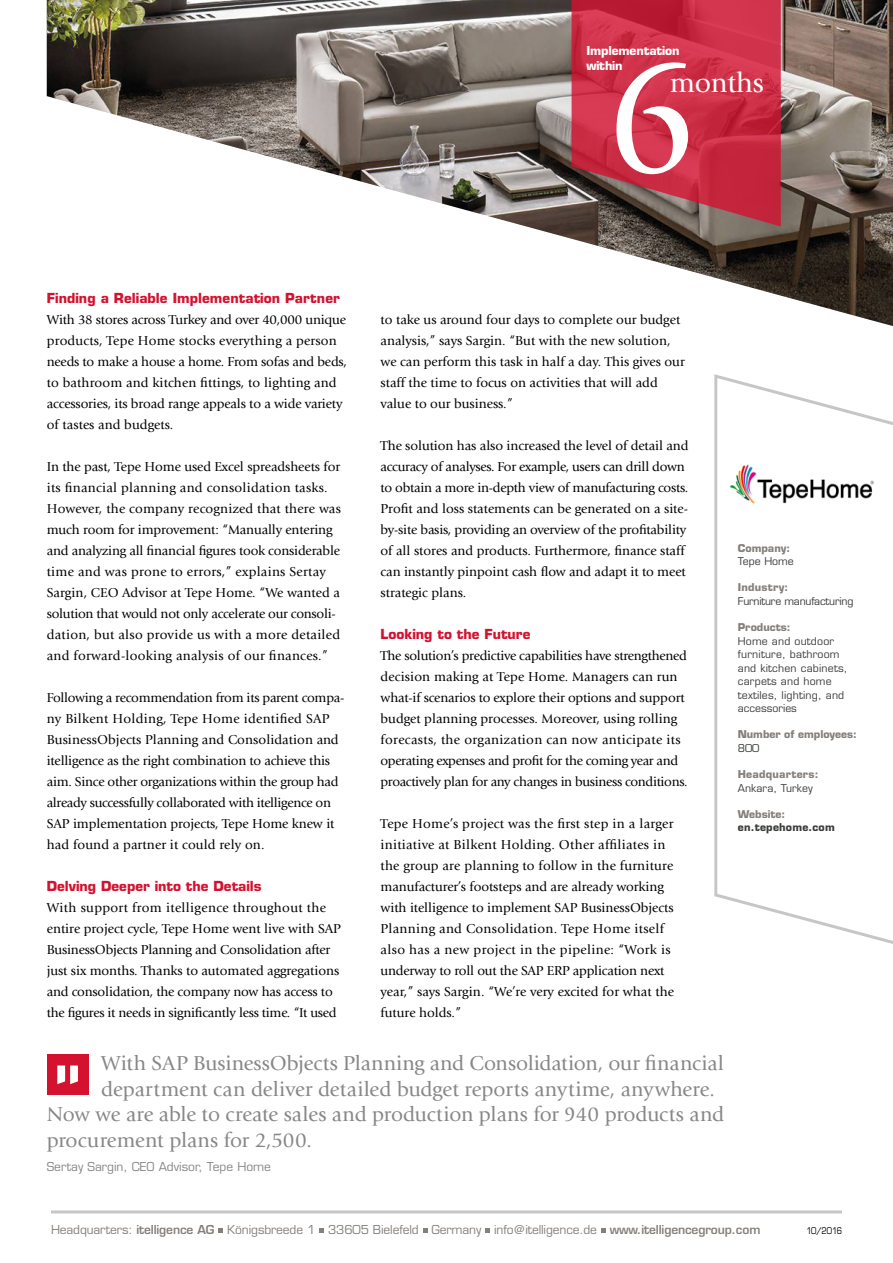
<style>
.page{position:relative;width:893px;height:1263px;background:#fff}
.page>*{position:absolute;margin:0;border:0;box-sizing:border-box;transform-origin:0 0}
.t1{font:169.35px "Giovanni LTCE";color:#fff}
.t2{font:28.5px "Giovanni LTCE";letter-spacing:-.01em;color:#fff}
.t3{font:21px "Giovanni LTCE";letter-spacing:-.005em;color:#878787}
.t4{font:13.5px/21px "Giovanni LTCE";letter-spacing:-.005em;color:#000}
.t5{font:700 13.5px "Eurostile LTCE";color:#d51130}
.t6{font:500 12px "Eurostile LTCE";letter-spacing:-.01em;color:#86807b}
.t7{font:500 12px "Eurostile LTCE";color:#878787}
.t8{font:700 12px/14.4px "Eurostile LTCE";letter-spacing:-.01em;color:#fff}
.t9{font:500 10.5px/13.5px "Eurostile LTCE";letter-spacing:.02em;color:#3c3c3b}
.t10{font:700 10.5px "Eurostile LTCE";color:#86807b}
.t11{font:700 10.5px "Eurostile LTCE";letter-spacing:.02em;color:#86807b}
.t12{font:500 10.5px "Eurostile LTCE";letter-spacing:-.02em;color:#3c3c3b}
.t13{font:700 10.5px "Eurostile LTCE";letter-spacing:.02em;color:#3c3c3b}
.t14{font:500 10.5px "Eurostile LTCE";color:#3c3c3b}
.t15{font:500 9px "Eurostile LTCE";letter-spacing:-.04em;color:#000;scale:.85 1}
.s1{font-weight:600}
</style>
<div class="page">
<img style="left:47px;top:0;width:846px;height:326px">
<hr style="left:51px;top:1210px;width:791px;height:3px;background:#c6c6c6">
<svg style="left:218px;top:1228px;width:5px;height:5px"></svg>
<svg style="left:319px;top:1228px;width:5px;height:5px"></svg>
<svg style="left:423px;top:1228px;width:5px;height:5px"></svg>
<svg style="left:485px;top:1228px;width:5px;height:5px"></svg>
<svg style="left:601px;top:1228px;width:5px;height:5px"></svg>
<svg style="left:572px;top:0;width:209px;height:226px;background:#bc3346"></svg>
<svg style="left:714px;top:374px;width:179px;height:570px"></svg>
<img style="left:726px;top:457px;width:151px;height:57px">
<div style="left:47px;top:1055px;width:41px;height:40px;background:#d51130"></div>
<svg style="left:57px;top:1065px;width:21px;height:19px"></svg>
<p class="t8" style="left:586px;top:44px;width:95px">Implementation within</p>
<h1 class="t1" style="left:604px;top:21px;width:96px">6</h1>
<h2 class="t2" style="left:670px;top:67px;width:96px">months</h2>
<p class="t5" style="left:47px;top:290px;width:295px">Finding a Reliable Implementation Partner</p>
<p class="t4" style="left:47px;top:309px;width:302px">With 38 stores across Turkey and over 40,000 unique products, Tepe Home stocks everything a person needs to make a house a home. From sofas and beds, to bathroom and kitchen fittings, to lighting and accessories, its broad range appeals to a wide variety of tastes and budgets.</p>
<p class="t4" style="left:47px;top:456px;width:296px">In the past, Tepe Home used Excel spreadsheets for its financial planning and consolidation tasks.<br>However, the company recognized that there was much room for improvement: “Manually entering and analyzing all financial figures took considerable time and was prone to errors,” explains Sertay Sargin, CEO Advisor at Tepe Home. “We wanted a solution that would not only accelerate our consoli&shy;dation, but also provide us with a more detailed and forward-looking analysis of our finances.”</p>
<p class="t4" style="left:47px;top:687px;width:299px">Following a recommendation from its parent compa&shy;ny Bilkent Holding, Tepe Home identified SAP BusinessObjects Planning and Consolidation and itelligence as the right combination to achieve this aim. Since other organizations within the group had already successfully collaborated with itelligence on SAP implementation projects, Tepe Home knew it had found a partner it could rely on.</p>
<p class="t5" style="left:47px;top:878px;width:216px">Delving Deeper into the Details</p>
<p class="t4" style="left:47px;top:897px;width:296px">With support from itelligence throughout the entire project cycle, Tepe Home went live with SAP BusinessObjects Planning and Consolidation after just six months. Thanks to automated aggregations and consolidation, the company now has access to the figures it needs in significantly less time. “It used</p>
<p class="t4" style="left:381px;top:309px;width:306px">to take us around four days to complete our budget analysis,” says Sargin. “But with the new solution, we can perform this task in half a day. This gives our staff the time to focus on activities that will add value to our business.”</p>
<p class="t4" style="left:381px;top:435px;width:310px">The solution has also increased the level of detail and accuracy of analyses. For example, users can drill down to obtain a more in-depth view of manufacturing costs.<br>Profit and loss statements can be generated on a site&shy;by-site basis, providing an overview of the profitability of all stores and products. Furthermore, finance staff can instantly pinpoint cash flow and adapt it to meet strategic plans.</p>
<p class="t5" style="left:381px;top:626px;width:152px">Looking to the Future</p>
<p class="t4" style="left:381px;top:646px;width:308px">The solution’s predictive capabilities have strengthened decision making at Tepe Home. Managers can run what-if scenarios to explore their options and support budget planning processes. Moreover, using rolling forecasts, the organization can now anticipate its operating expenses and profit for the coming year and proactively plan for any changes in business conditions.</p>
<p class="t4" style="left:381px;top:814px;width:295px">Tepe Home’s project was the first step in a larger initiative at Bilkent Holding. Other affiliates in the group are planning to follow in the furniture manufacturer’s footsteps and are already working with itelligence to implement SAP BusinessObjects Planning and Consolidation. Tepe Home itself also has a new project in the pipeline: “Work is underway to roll out the SAP ERP application next year,” says Sargin. “We’re very excited for what the future holds.”</p>
<p class="t10" style="left:738px;top:541px;width:54px">Company:</p>
<p class="t14" style="left:738px;top:555px;width:58px">Tepe Home</p>
<p class="t11" style="left:738px;top:581px;width:52px">Industry:</p>
<p class="t12" style="left:738px;top:595px;width:117px">Furniture manufacturing</p>
<p class="t10" style="left:738px;top:621px;width:54px">Products:</p>
<p class="t9" style="left:738px;top:634px;width:111px">Home and outdoor furniture, bathroom and kitchen cabinets, carpets and home textiles, lighting, and accessories</p>
<p class="t10" style="left:738px;top:728px;width:121px">Number of employees:</p>
<p class="t9" style="left:738px;top:741px;width:23px">800</p>
<p class="t11" style="left:738px;top:768px;width:82px">Headquarters:</p>
<p class="t9" style="left:738px;top:781px;width:76px">Ankara, Turkey</p>
<p class="t10" style="left:738px;top:808px;width:49px">Website:</p>
<p class="t13" style="left:738px;top:821px;width:98px">en.tepehome.com</p>
<h3 class="t3" style="left:101px;top:1051px;width:624px">With SAP BusinessObjects Planning and Consolidation, our financial</h3>
<h3 class="t3" style="left:101px;top:1077px;width:615px">department can deliver detailed budget reports anytime, anywhere.</h3>
<h3 class="t3" style="left:47px;top:1102px;width:679px">Now we are able to create sales and production plans for 940 products and</h3>
<h3 class="t3" style="left:47px;top:1128px;width:266px">procurement plans for 2,500.</h3>
<p class="t7" style="left:47px;top:1159px;width:226px">Sertay Sargin, CEO Advisor, Tepe Home</p>
<p class="t6" style="left:51px;top:1223px;width:711px">Headquarters: <span class="s1">itelligence AG</span> Königsbreede 1 33605 Bielefeld Germany info@itelligence.de <span class="s1">www.itelligencegroup.com</span></p>
<p class="t15" style="left:806px;top:1225px;width:43px">10/2016</p>
</div>
